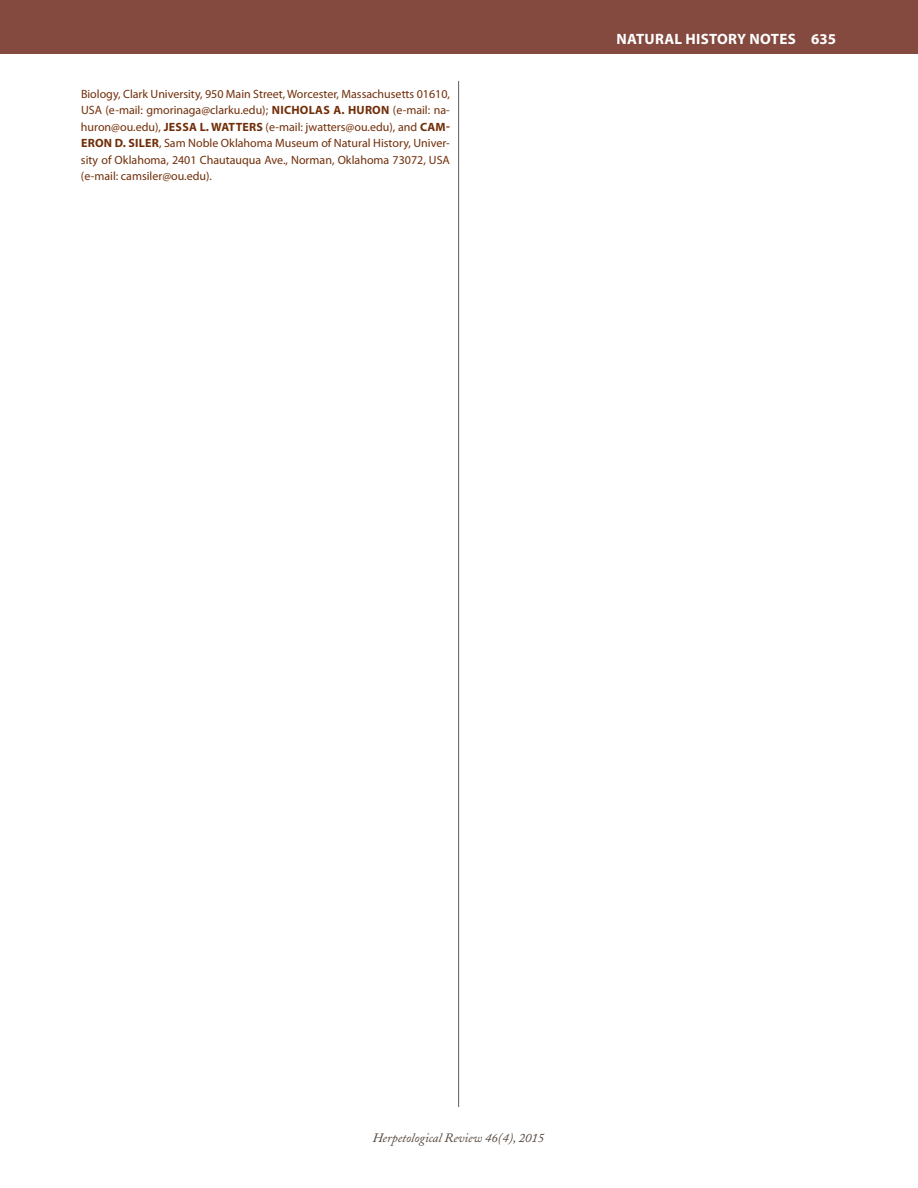
<style>
.page{position:relative;width:918px;height:1188px;background:#fff}
.page>*{position:absolute;margin:0;border:0;box-sizing:border-box;transform-origin:0 0}
.t1{font:700 15px "Myriad Pro";letter-spacing:.02em;color:#fff}
.t2{font:italic 12.75px "Adobe Caslon";color:#504137}
.Geo_Dist_authors{font:12px/16.5px "Myriad Pro";color:#712e09;text-align:justify}
.s1{font-weight:700}
</style>
<div class="page">
<hr style="left:458px;top:81px;width:1px;height:1026px;background:#5e5e5c">
<div style="left:0;top:0;width:918px;height:54px;background:#84493f"></div>
<p class="Geo_Dist_authors" style="left:81px;top:85px;width:371px">Biology, Clark University, 950 Main Street, Worcester, Massachusetts 01610, USA (e-mail: gmorinaga@clarku.edu); <span class="s1">NICHOLAS A. HURON</span> (e-mail: na&shy;huron@ou.edu), <span class="s1">JESSA L. WATTERS</span> (e-mail: jwatters@ou.edu), and <span class="s1">CAM-ERON D. SILER</span>, Sam Noble Oklahoma Museum of Natural History, Univer&shy;sity of Oklahoma, 2401 Chautauqua Ave., Norman, Oklahoma 73072, USA (e-mail: camsiler@ou.edu).</p>
<p class="t1" style="left:616px;top:29px;width:221px">NATURAL HISTORY NOTES 635</p>
<p class="t2" style="left:373px;top:1131px;width:173px">Herpetological Review 46(4), 2015</p>
</div>
